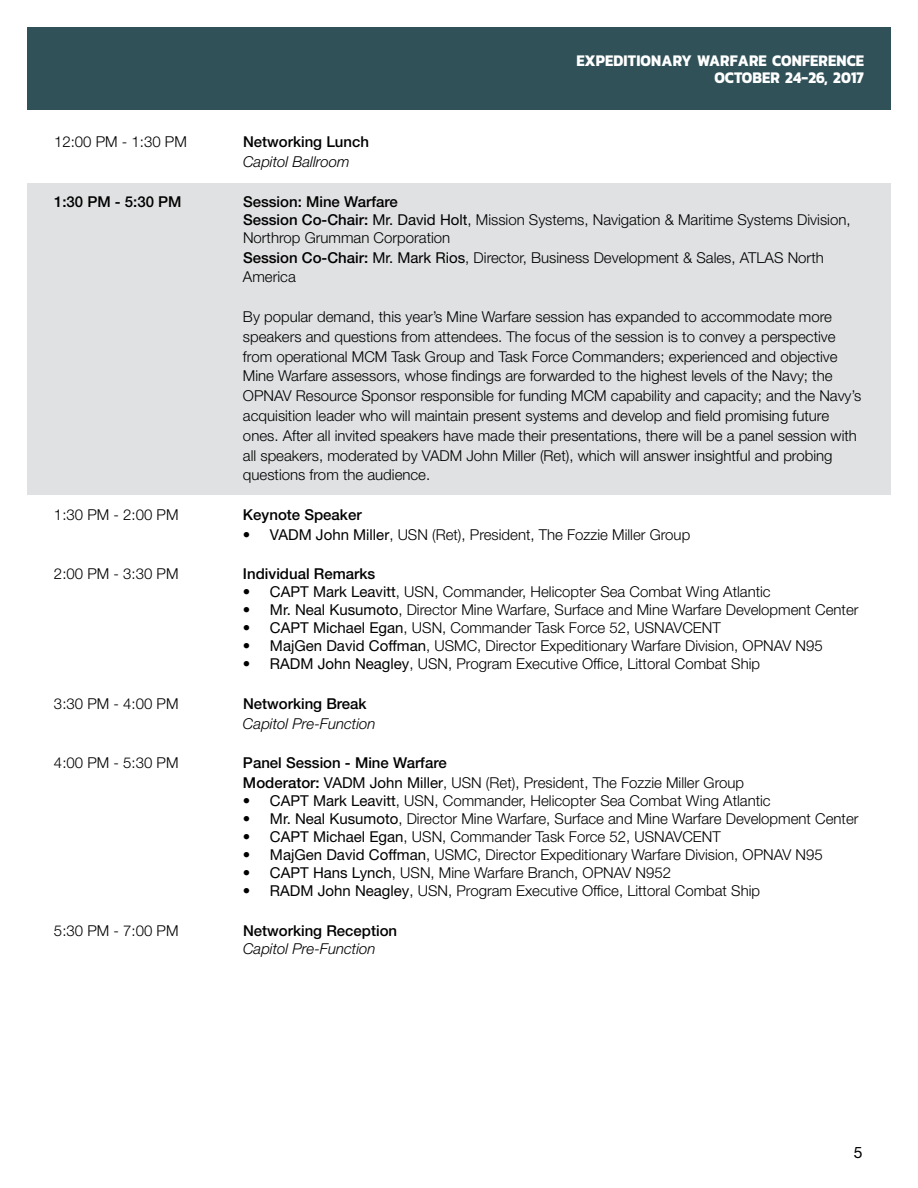
<style>
.page{position:relative;width:918px;height:1188px;background:#fff}
.page>*{position:absolute;margin:0;border:0;box-sizing:border-box;transform-origin:0 0}
.t1{font:700 16.5px/16.5px "Kanit";letter-spacing:.01em;color:#fff;text-align:right;scale:.9 1}
.t2{font:15.75px "Helvetica Neue LT Std";color:#000}
.t3{font:300 15px/19.8px "Helvetica Neue LT Std";color:#000}
.t4{font:500 15px "Helvetica Neue LT Std";color:#000}
.t5{font:italic 300 15px "Helvetica Neue LT Std";color:#000}
.t6{font:15px "Helvetica Neue LT Std";color:#000}
.s1{font-weight:500}
.s2{font-weight:400}
</style>
<div class="page">
<div style="left:27px;top:27px;width:864px;height:83px;background:#305158"></div>
<div style="left:27px;top:184px;width:864px;height:311px;background:#e0e1e2"></div>
<p class="t1" style="left:576px;top:52px;width:321px">EXPEDITIONARY WARFARE CONFERENCE<br>OCTOBER 24-26, 2017</p>
<p class="t3" style="left:54px;top:132px;width:134px">12:00 PM - 1:30 PM</p>
<p class="t4" style="left:243px;top:133px;width:128px">Networking Lunch</p>
<p class="t5" style="left:243px;top:153px;width:108px">Capitol Ballroom</p>
<p class="t4" style="left:54px;top:193px;width:129px">1:30 PM - 5:30 PM</p>
<p class="t3" style="left:243px;top:192px;width:609px;line-height:18px"><span class="s1">Session: Mine Warfare<br>Session Co-Chair:</span> <span class="s2">Mr. David Holt</span>, Mission Systems, Navigation &amp; Maritime Systems Division,<br>Northrop Grumman Corporation</p>
<p class="t3" style="left:243px;top:247px;width:515px"><span class="s1">Session Co-Chair:</span> <span class="s2">Mr. Mark Rios</span>, Director, Business Development &amp; Sales, Atlas</p>
<p class="t3" style="left:788px;top:247px;width:38px">North</p>
<p class="t3" style="left:243px;top:267px;width:54px">America</p>
<p class="t3" style="left:243px;top:306px;width:620px">By popular demand, this year’s Mine Warfare session has expanded to accommodate more speakers and questions from attendees. The focus of the session is to convey a perspective from operational MCM Task Group and Task Force Commanders; experienced and objective Mine Warfare assessors, whose findings are forwarded to the highest levels of the Navy; the OPNAV Resource Sponsor responsible for funding MCM capability and capacity; and the Navy’s acquisition leader who will maintain present systems and develop and field promising future ones. After all invited speakers have made their presentations, there will be a panel session with all speakers, moderated by VADM John Miller (Ret), which will answer insightful and probing questions from the audience.</p>
<p class="t3" style="left:54px;top:504px;width:126px">1:30 PM - 2:00 PM</p>
<p class="t4" style="left:243px;top:506px;width:120px">Keynote Speaker</p>
<p class="t3" style="left:243px;top:524px;width:449px"><span class="s2">• VADM John Miller</span>, USN (Ret), President, The Fozzie Miller Group</p>
<p class="t3" style="left:54px;top:564px;width:126px">2:00 PM - 3:30 PM</p>
<p class="t4" style="left:243px;top:565px;width:134px">Individual Remarks</p>
<p class="t3" style="left:243px;top:582px;width:529px"><span class="s2">• CAPT Mark Leavitt</span>, USN, Commander, Helicopter Sea Combat Wing Atlantic</p>
<p class="t3" style="left:243px;top:600px;width:617px"><span class="s2">• Mr. Neal Kusumoto</span>, Director Mine Warfare, Surface and Mine Warfare Development Center</p>
<p class="t3" style="left:243px;top:618px;width:479px"><span class="s2">• CAPT Michael Egan</span>, USN, Commander Task Force 52, USNAVCENT</p>
<p class="t3" style="left:243px;top:636px;width:581px"><span class="s2">• MajGen David Coffman</span>, USMC, Director Expeditionary Warfare Division, OPNAV N95</p>
<p class="t3" style="left:243px;top:654px;width:519px"><span class="s2">• RADM John Neagley</span>, USN, Program Executive Office, Littoral Combat Ship</p>
<p class="t3" style="left:54px;top:693px;width:126px">3:30 PM - 4:00 PM</p>
<p class="t4" style="left:243px;top:695px;width:125px">Networking Break</p>
<p class="t5" style="left:243px;top:715px;width:134px">Capitol Pre-Function</p>
<p class="t3" style="left:54px;top:753px;width:126px">4:00 PM - 5:30 PM</p>
<p class="t3" style="left:243px;top:753px;width:503px"><span class="s1">Panel Session - Mine Warfare<br>Moderator:</span> <span class="s2">VADM John Miller</span>, USN (Ret), President, The Fozzie Miller Group</p>
<p class="t3" style="left:243px;top:791px;width:529px"><span class="s2">• CAPT Mark Leavitt</span>, USN, Commander, Helicopter Sea Combat Wing Atlantic</p>
<p class="t3" style="left:243px;top:809px;width:617px"><span class="s2">• Mr. Neal Kusumoto</span>, Director Mine Warfare, Surface and Mine Warfare Development Center</p>
<p class="t3" style="left:243px;top:827px;width:479px"><span class="s2">• CAPT Michael Egan</span>, USN, Commander Task Force 52, USNAVCENT</p>
<p class="t3" style="left:243px;top:845px;width:581px"><span class="s2">• MajGen David Coffman</span>, USMC, Director Expeditionary Warfare Division, OPNAV N95</p>
<p class="t6" style="left:243px;top:864px;width:49px">• Capt</p>
<p class="t3" style="left:313px;top:863px;width:360px"><span class="s2">Hans Lynch</span>, USN, Mine Warfare Branch, OPNAV N952</p>
<p class="t3" style="left:243px;top:881px;width:519px"><span class="s2">• RADM John Neagley</span>, USN, Program Executive Office, Littoral Combat Ship</p>
<p class="t3" style="left:54px;top:920px;width:126px">5:30 PM - 7:00 PM</p>
<p class="t4" style="left:243px;top:922px;width:156px">Networking Reception</p>
<p class="t5" style="left:243px;top:940px;width:134px">Capitol Pre-Function</p>
<p class="t2" style="left:854px;top:1143px;width:10px">5</p>
</div>
